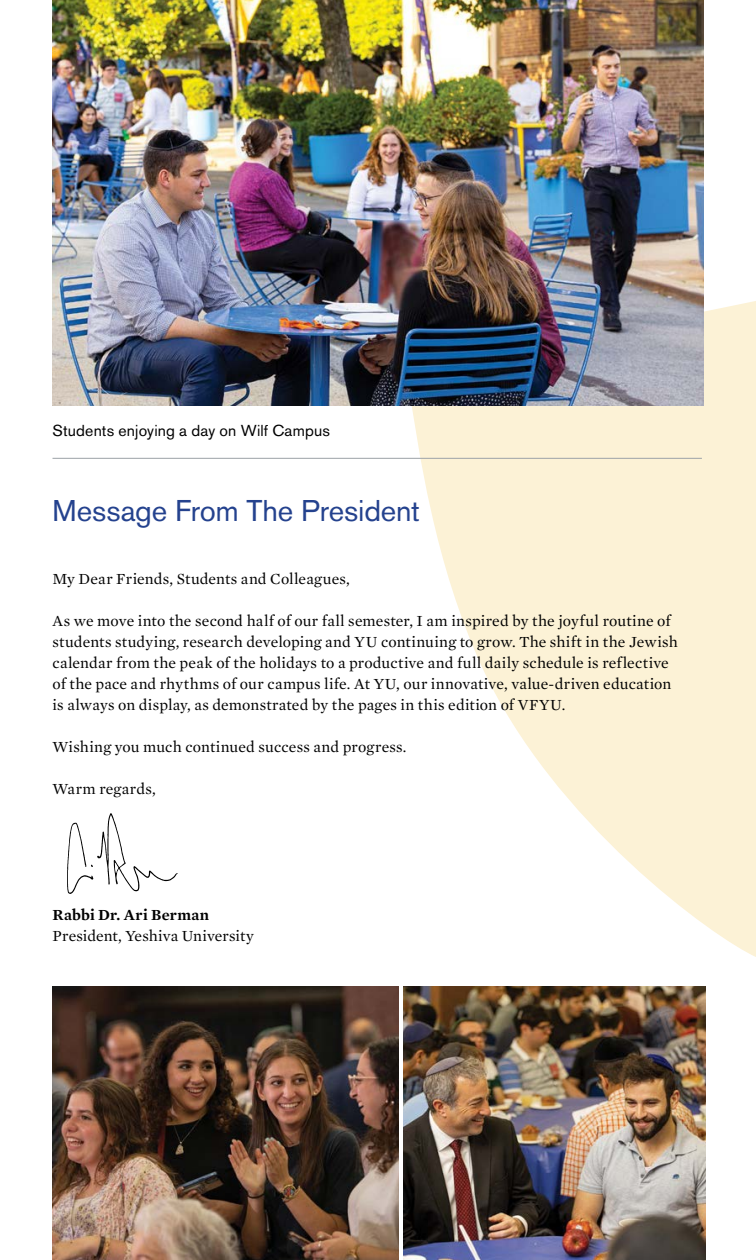
<style>
.page{position:relative;width:756px;height:1260px;background:#fff}
.page>*{position:absolute;margin:0;border:0;box-sizing:border-box;transform-origin:0 0}
.t1{font:29.75px "Akzidenz Grotesk BE";letter-spacing:-.005em;color:#24428e}
.t2{font:15.75px/21px "Mercury Text G1";letter-spacing:.01em;color:#000}
.t3{font:15.75px "Akzidenz Grotesk BE";letter-spacing:.01em;color:#000}
.t4{font:600 15.75px "Mercury Text G1";letter-spacing:.015em;color:#000}
</style>
<div class="page">
<svg style="left:407px;top:301px;width:349px;height:656px;fill:#fcf2d6"></svg>
<svg style="left:67px;top:813px;width:111px;height:81px"></svg>
<img style="left:52px;top:0;width:652px;height:406px">
<hr style="left:52px;top:458px;width:650px;height:1px;background:#9ca2a7">
<img style="left:52px;top:987px;width:347px;height:273px">
<img style="left:403px;top:987px;width:303px;height:273px">
<p class="t3" style="left:52px;top:421px;width:279px">Students enjoying a day on Wilf Campus</p>
<h1 class="t1" style="left:52px;top:493px;width:369px">Message From The President</h1>
<p class="t2" style="left:52px;top:568px;width:299px">My Dear Friends, Students and Colleagues,</p>
<p class="t2" style="left:52px;top:610px;width:627px">As we move into the second half of our fall semester, I am inspired by the joyful routine of students studying, research developing and YU continuing to grow. The shift in the Jewish calendar from the peak of the holidays to a productive and full daily schedule is reflective of the pace and rhythms of our campus life. At YU, our innovative, value-driven education is always on display, as demonstrated by the pages in this edition of VFYU.</p>
<p class="t2" style="left:52px;top:736px;width:356px">Wishing you much continued success and progress.</p>
<p class="t2" style="left:52px;top:778px;width:105px">Warm regards,</p>
<p class="t4" style="left:52px;top:904px;width:158px">Rabbi Dr. Ari Berman</p>
<p class="t2" style="left:52px;top:925px;width:203px">President, Yeshiva University</p>
</div>
